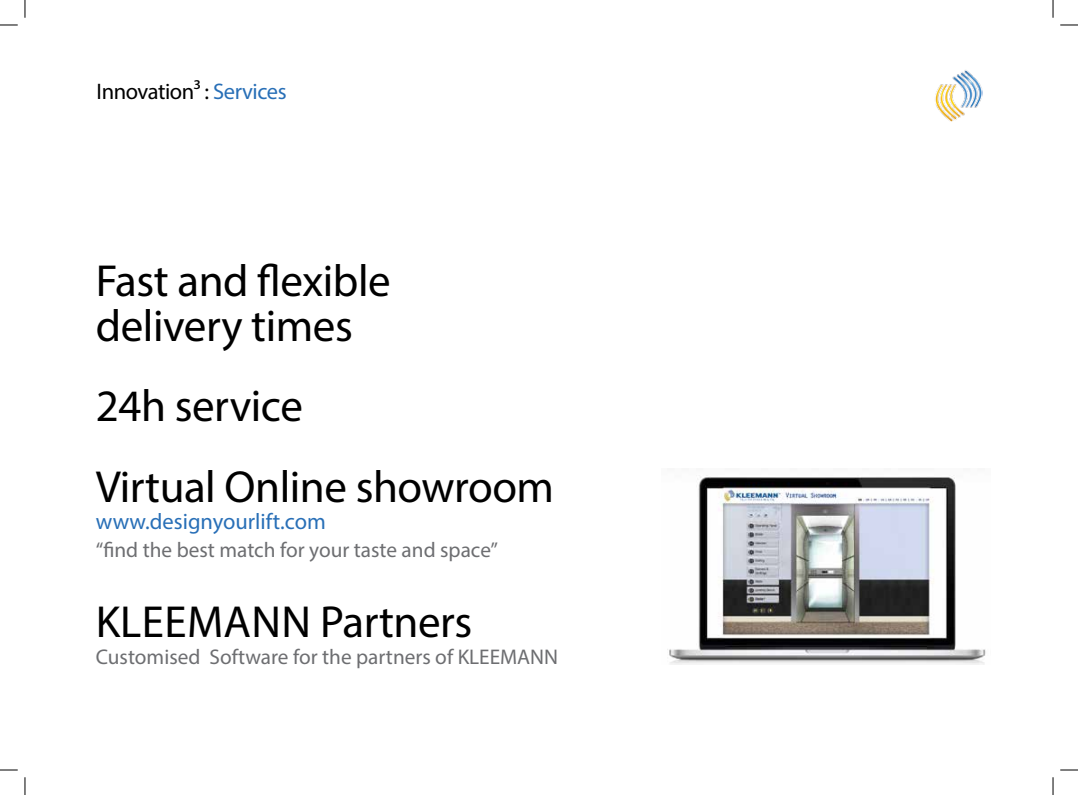
<style>
.page{position:relative;width:1078px;height:795px;background:#fff}
.page>*{position:absolute;margin:0;border:0;box-sizing:border-box;transform-origin:0 0}
.t1{font:45px/45px "Myriad Pro";letter-spacing:-.01em;color:#000}
.t2{font:22.5px "Myriad Pro";color:#286fb7}
.t3{font:22.5px "Myriad Pro";letter-spacing:-.02em;color:#000}
.t4{font:21.25px "Myriad Pro";color:#6d6e71}
.s1{color:#286fb7}
</style>
<div class="page">
<img style="left:935px;top:70px;width:47px;height:52px">
<svg style="left:25px;top:0;width:1px;height:18px"></svg>
<svg style="left:1052px;top:0;width:1px;height:18px"></svg>
<svg style="left:25px;top:777px;width:1px;height:17px"></svg>
<svg style="left:1052px;top:777px;width:1px;height:17px"></svg>
<svg style="left:0;top:25px;width:18px;height:1px"></svg>
<svg style="left:1060px;top:25px;width:18px;height:1px"></svg>
<svg style="left:0;top:769px;width:18px;height:1px"></svg>
<svg style="left:1060px;top:769px;width:18px;height:1px"></svg>
<img style="left:667px;top:475px;width:319px;height:189px">
<p class="t3" style="left:97px;top:78px;width:192px">Innovation³ : <span class="s1">Services</span></p>
<p class="t1" style="left:96px;top:258px;width:296px">Fast and flexible delivery times</p>
<p class="t1" style="left:96px;top:365px;width:460px;line-height:80px">24h service<br>Virtual Online showroom</p>
<p class="t2" style="left:96px;top:507px;width:231px">www.designyourlift.com</p>
<p class="t4" style="left:96px;top:536px;width:403px">“find the best match for your taste and space”</p>
<p class="t1" style="left:96px;top:598px;width:52px">Kleemann</p>
<p class="t1" style="left:320px;top:598px;width:154px">Partners</p>
<p class="t4" style="left:96px;top:643px;width:463px">Customised Software for the partners of KLEEMANN</p>
</div>
